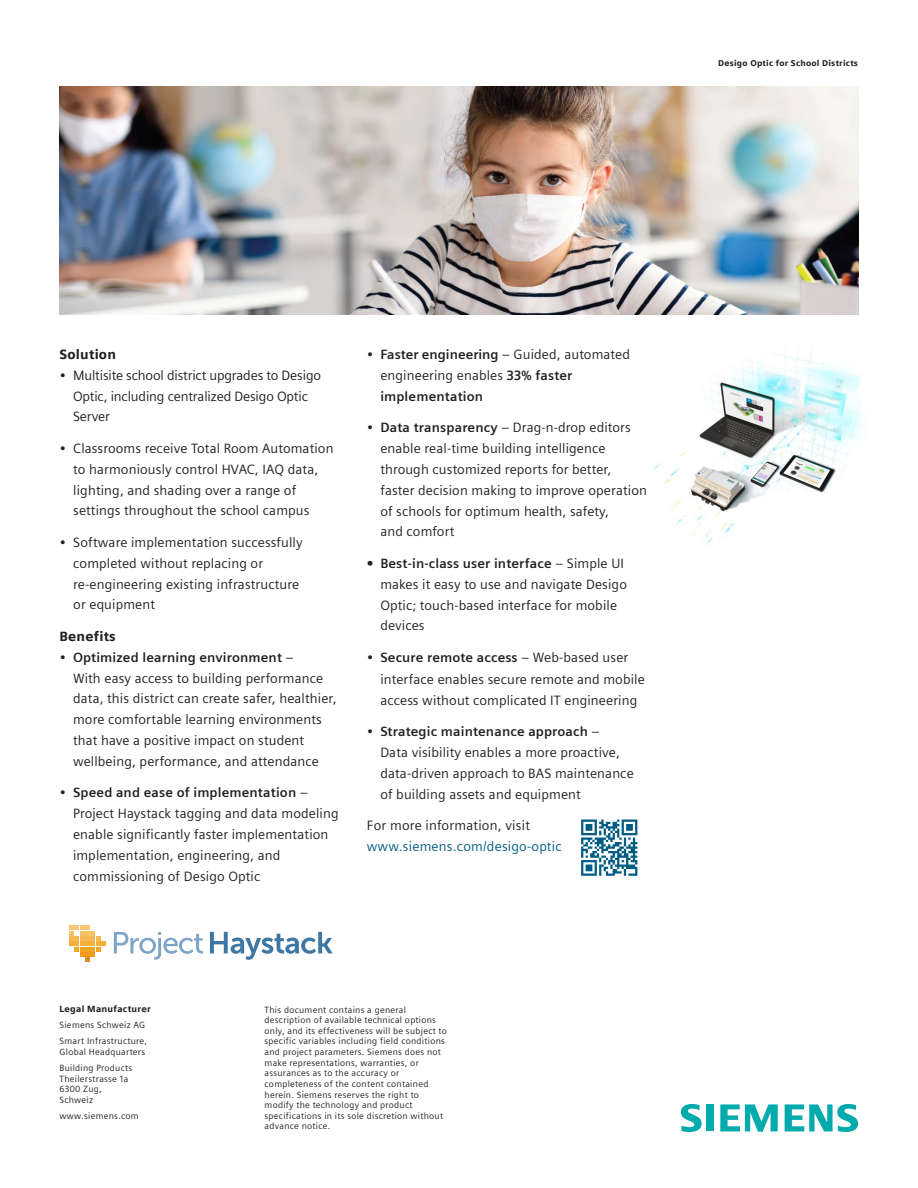
<style>
.page{position:relative;width:918px;height:1188px;background:#fff}
.page>*{position:absolute;margin:0;border:0;box-sizing:border-box;transform-origin:0 0}
._05__Copy_9pt_5mm{font:13.5px/20.9px "Siemens Sans";letter-spacing:.01em;color:#231f20}
._05__Copy_9pt_5mm-2{font:13.5px/20.9px "Siemens Sans";letter-spacing:-.01em;color:#231f20}
._05__Copy_9pt_5mm-3{font:700 13.5px/20.9px "Siemens Sans";letter-spacing:.01em;color:#231f20}
._05__Copy_9pt_5mm-4{font:13.5px/20.9px "Siemens Sans";letter-spacing:.015em;color:#015c83}
._05__Copy_Head_9pt_5{font:900 13.5px "Siemens Sans";letter-spacing:.015em;color:#231f20}
._06__Copyright-Sende{font:9px/10.6px "Siemens Sans";letter-spacing:.03em;color:#231f20}
._06__Copyright-Sende-2{font:900 9px "Siemens Sans";letter-spacing:.03em;color:#231f20}
.t1{font:900 8.4px "Siemens Sans";letter-spacing:.03em;color:#231f20}
.s1{font-weight:700}
.s2{font-weight:400}
.s3{font-weight:900}
.s4{color:#231f20}
</style>
<div class="page">
<img style="left:60px;top:87px;width:798px;height:228px">
<img style="left:653px;top:351px;width:210px;height:194px">
<svg style="left:210px;top:932px;width:123px;height:28px"></svg>
<svg style="left:114px;top:932px;width:89px;height:28px"></svg>
<svg style="left:69px;top:926px;width:37px;height:36px"></svg>
<svg style="left:581px;top:819px;width:57px;height:57px"></svg>
<svg style="left:581px;top:820px;width:56px;height:56px"></svg>
<svg style="left:681px;top:1104px;width:32px;height:28px"></svg>
<svg style="left:720px;top:1104px;width:58px;height:28px"></svg>
<svg style="left:785px;top:1104px;width:73px;height:28px"></svg>
<p class="t1" style="left:718px;top:56px;width:141px">Desigo Optic for School Districts</p>
<p class="_05__Copy_Head_9pt_5" style="left:60px;top:343px;width:58px">Solution</p>
<p class="_05__Copy_9pt_5mm-2" style="left:73px;top:365px;width:250px;text-indent:-14px">• Multisite school district upgrades to Desigo<br>Optic, including centralized Desigo Optic<br>Server</p>
<p class="_05__Copy_9pt_5mm" style="left:73px;top:438px;width:262px;text-indent:-14px">• Classrooms receive Total Room Automation to harmoniously control HVAC, IAQ data, lighting, and shading over a range of settings throughout the school campus</p>
<p class="_05__Copy_9pt_5mm" style="left:73px;top:532px;width:231px;text-indent:-14px">• Software implementation successfully completed without replacing or re-engineering existing infrastructure or equipment</p>
<p class="_05__Copy_Head_9pt_5" style="left:60px;top:625px;width:58px">Benefits</p>
<p class="_05__Copy_9pt_5mm" style="left:73px;top:647px;width:265px;text-indent:-14px">• <span class="s1">Optimized learning environment</span> –<br>With easy access to building performance data, this district can create safer, healthier, more comfortable learning environments that have a positive impact on student wellbeing, performance, and attendance</p>
<p class="_05__Copy_9pt_5mm" style="left:73px;top:782px;width:267px;text-indent:-14px">• <span class="s1">Speed and ease of implementation</span> – Project Haystack tagging and data modeling enable significantly faster implementation implementation, engineering, and commissioning of Desigo Optic</p>
<p class="_05__Copy_9pt_5mm-3" style="left:380px;top:343px;width:251px;text-indent:-14px"><span class="s2">•</span> Faster engineering <span class="s2">– Guided, automated engineering enables</span> 33% faster implementation</p>
<p class="_05__Copy_9pt_5mm" style="left:380px;top:417px;width:268px;text-indent:-14px">• <span class="s1">Data transparency</span> – Drag-n-drop editors enable real-time building intelligence through customized reports for better, faster decision making to improve operation of schools for optimum health, safety,<br>and comfort</p>
<p class="_05__Copy_9pt_5mm" style="left:380px;top:553px;width:248px;text-indent:-14px"><span class="s3">•</span> <span class="s1">Best-in-class user interface</span> – Simple UI makes it easy to use and navigate Desigo<br>Optic; touch-based interface for mobile devices</p>
<p class="_05__Copy_9pt_5mm" style="left:380px;top:647px;width:266px;line-height:21.3px;text-indent:-14px">• <span class="s1">Secure remote access</span> – Web-based user interface enables secure remote and mobile access without complicated IT engineering</p>
<p class="_05__Copy_9pt_5mm" style="left:380px;top:721px;width:255px;text-indent:-14px">• <span class="s1">Strategic maintenance approach</span> –<br>Data visibility enables a more proactive, data-driven approach to BAS maintenance of building assets and equipment</p>
<p class="_05__Copy_9pt_5mm-4" style="left:367px;top:815px;width:196px"><span class="s4">For more information, visit </span>www.siemens.com/desigo-optic</p>
<p class="_06__Copyright-Sende-2" style="left:60px;top:1002px;width:93px">Legal Manufacturer</p>
<p class="_06__Copyright-Sende" style="left:60px;top:1020px;width:87px">Siemens Schweiz AG</p>
<p class="_06__Copyright-Sende" style="left:60px;top:1036px;width:89px">Smart Infrastructure,<br>Global Headquarters</p>
<p class="_06__Copyright-Sende" style="left:60px;top:1063px;width:74px">Building Products<br>Theilerstrasse 1a<br>6300 Zug,<br>Schweiz</p>
<p class="_06__Copyright-Sende" style="left:60px;top:1110px;width:81px">www.siemens.com</p>
<p class="_06__Copyright-Sende" style="left:265px;top:1004px;width:184px">This document contains a general description of available technical options only, and its effectiveness will be subject to specific variables including field conditions and project parameters. Siemens does not make representations, warranties, or assurances as to the accuracy or completeness of the content contained herein. Siemens reserves the right to modify the technology and product specifications in its sole discretion without advance notice.</p>
</div>
